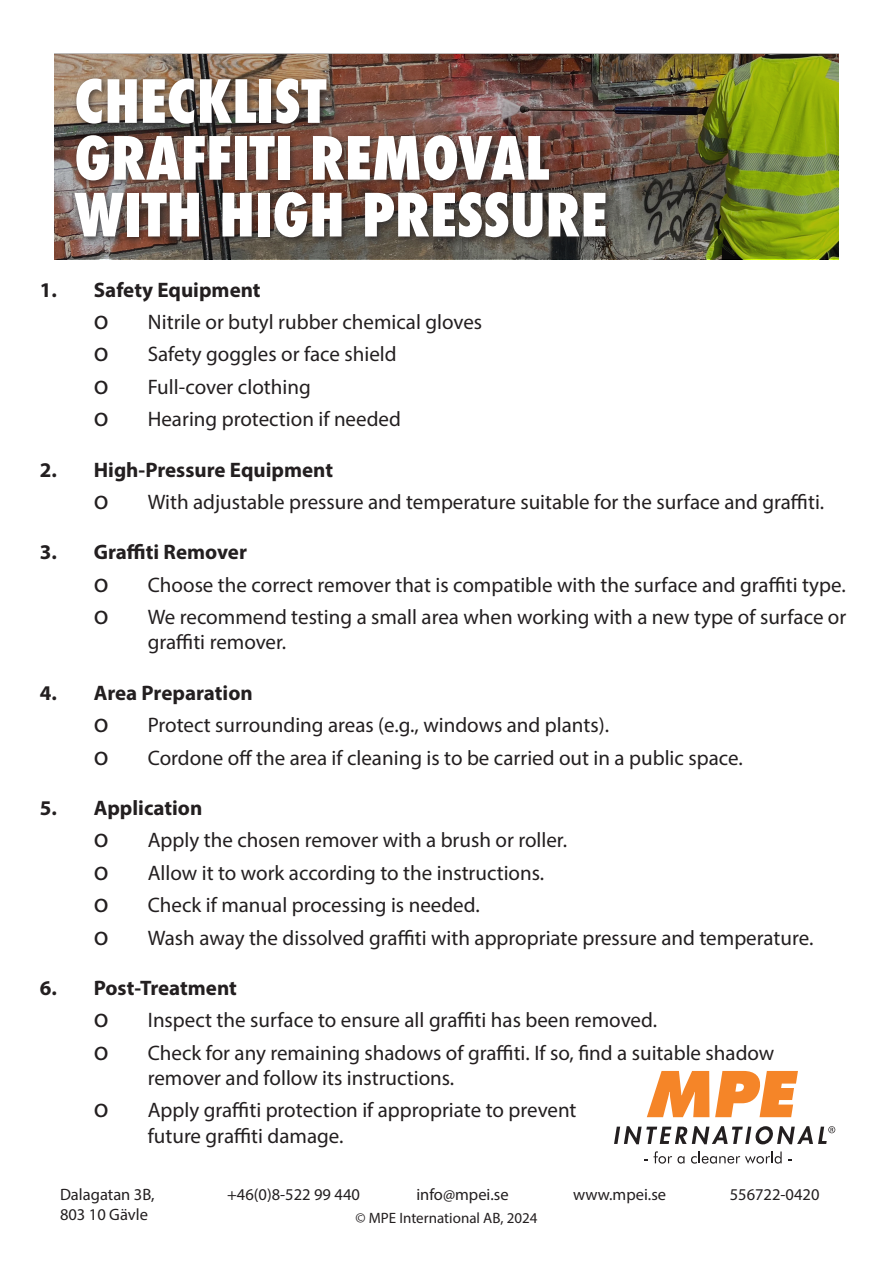
<style>
.page{position:relative;width:893px;height:1263px;background:#fff}
.page>*{position:absolute;margin:0;border:0;box-sizing:border-box;transform-origin:0 0}
.t1{font:800 condensed 57.9px/56.8px "Futura";color:#fff}
.t2{font:27px "Myriad Pro";color:#231f20}
.t3{font:21px/25.2px "Myriad Pro";color:#231f20}
.t4{font:700 21px "Myriad Pro";color:#231f20}
.t5{font:16.5px "Myriad Pro";color:#231f20}
.t6{font:15px "Myriad Pro";color:#231f20}
</style>
<div class="page">
<img style="left:54px;top:53px;width:785px;height:205px">
<div style="left:71px;top:75px;width:543px;height:171px;background:#231f20;opacity:.75"></div>
<svg style="left:647px;top:1071px;width:62px;height:46px"></svg>
<svg style="left:715px;top:1071px;width:83px;height:46px"></svg>
<svg style="left:644px;top:1151px;width:40px;height:12px"></svg>
<svg style="left:691px;top:1151px;width:91px;height:13px"></svg>
<svg style="left:614px;top:1126px;width:221px;height:18px"></svg>
<p class="t1" style="left:74px;top:73px;width:254px">CHECKLIST</p>
<p class="t1" style="left:74px;top:130px;width:534px">GRAFFITI REMOVAL<br>WITH HIGH PRESSURE</p>
<p class="t4" style="left:40px;top:276px;width:222px">1. Safety Equipment</p>
<p class="t2" style="left:94px;top:303px;width:16px">o</p>
<p class="t3" style="left:148px;top:309px;width:336px">Nitrile or butyl rubber chemical gloves</p>
<p class="t2" style="left:94px;top:336px;width:16px">o</p>
<p class="t3" style="left:148px;top:341px;width:250px">Safety goggles or face shield</p>
<p class="t2" style="left:94px;top:368px;width:16px">o</p>
<p class="t3" style="left:148px;top:374px;width:165px">Full-cover clothing</p>
<p class="t2" style="left:94px;top:400px;width:16px">o</p>
<p class="t3" style="left:148px;top:406px;width:255px">Hearing protection if needed</p>
<p class="t4" style="left:40px;top:456px;width:295px">2. High-Pressure Equipment</p>
<p class="t2" style="left:94px;top:483px;width:16px">o</p>
<p class="t3" style="left:148px;top:489px;width:678px">With adjustable pressure and temperature suitable for the surface and graffiti.</p>
<p class="t4" style="left:40px;top:539px;width:209px">3. Graffiti Remover</p>
<p class="t2" style="left:94px;top:566px;width:16px">o</p>
<p class="t3" style="left:148px;top:572px;width:699px">Choose the correct remover that is compatible with the surface and graffiti type.</p>
<p class="t2" style="left:94px;top:598px;width:16px">o</p>
<p class="t3" style="left:148px;top:604px;width:700px">We recommend testing a small area when working with a new type of surface or graffiti remover.</p>
<p class="t4" style="left:40px;top:679px;width:214px">4. Area Preparation</p>
<p class="t2" style="left:94px;top:706px;width:16px">o</p>
<p class="t3" style="left:148px;top:712px;width:463px">Protect surrounding areas (e.g., windows and plants).</p>
<p class="t2" style="left:94px;top:739px;width:16px">o</p>
<p class="t3" style="left:148px;top:745px;width:596px">Cordone off the area if cleaning is to be carried out in a public space.</p>
<p class="t4" style="left:40px;top:794px;width:164px">5. Application</p>
<p class="t2" style="left:94px;top:822px;width:16px">o</p>
<p class="t3" style="left:148px;top:827px;width:421px">Apply the chosen remover with a brush or roller.</p>
<p class="t2" style="left:94px;top:854px;width:16px">o</p>
<p class="t3" style="left:148px;top:860px;width:398px">Allow it to work according to the instructions.</p>
<p class="t2" style="left:94px;top:886px;width:16px">o</p>
<p class="t3" style="left:148px;top:892px;width:334px">Check if manual processing is needed.</p>
<p class="t2" style="left:94px;top:919px;width:16px">o</p>
<p class="t3" style="left:148px;top:925px;width:667px">Wash away the dissolved graffiti with appropriate pressure and temperature.</p>
<p class="t4" style="left:40px;top:974px;width:199px">6. Post-Treatment</p>
<p class="t2" style="left:94px;top:1002px;width:16px">o</p>
<p class="t3" style="left:148px;top:1007px;width:511px">Inspect the surface to ensure all graffiti has been removed.</p>
<p class="t2" style="left:94px;top:1034px;width:16px">o</p>
<p class="t3" style="left:148px;top:1040px;width:628px">Check for any remaining shadows of graffiti. If so, find a suitable shadow</p>
<p class="t3" style="left:148px;top:1065px;width:308px">remover and follow its instructions.</p>
<p class="t2" style="left:94px;top:1092px;width:16px">o</p>
<p class="t3" style="left:148px;top:1097px;width:430px">Apply graffiti protection if appropriate to prevent</p>
<p class="t3" style="left:148px;top:1123px;width:197px">future graffiti damage.</p>
<p class="t5" style="left:60px;top:1184px;width:96px">Dalagatan 3B,</p>
<p class="t5" style="left:60px;top:1204px;width:90px">803 10 Gävle</p>
<p class="t5" style="left:227px;top:1184px;width:134px">+46(0)8-522 99 440</p>
<p class="t5" style="left:416px;top:1184px;width:94px">info@mpei.se</p>
<p class="t5" style="left:573px;top:1184px;width:95px">www.mpei.se</p>
<p class="t5" style="left:730px;top:1184px;width:91px">556722-0420</p>
<p class="t6" style="left:355px;top:1209px;width:183px">© MPE International AB, 2024</p>
</div>
